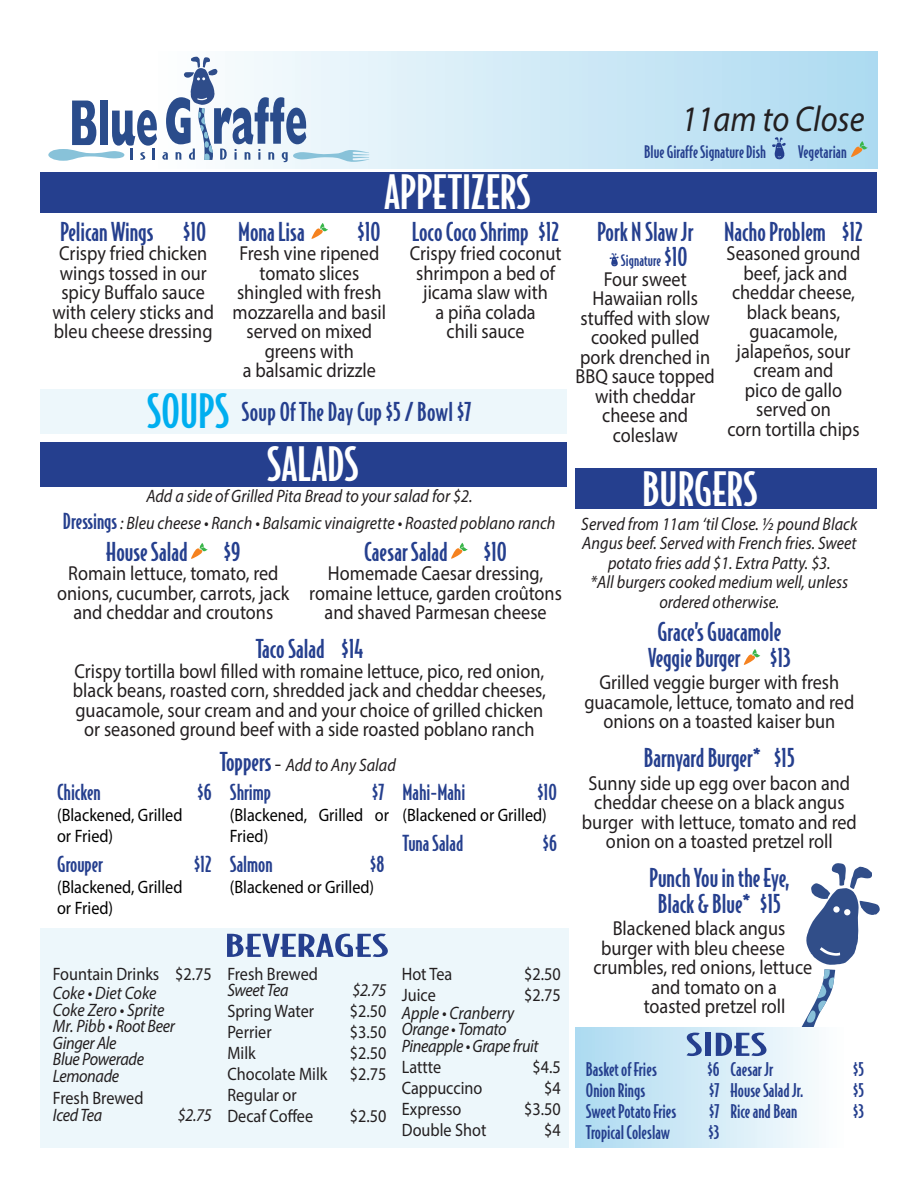
<style>
.page{position:relative;width:918px;height:1188px;background:#fff}
.page>*{position:absolute;margin:0;border:0;box-sizing:border-box;transform-origin:0 0}
.t1{font:500 45px "Bodega Sans";color:#fff}
.t2{font:italic 36px "Myriad Pro";color:#231f20;scale:.9 1}
.t3{font:500 30px "Bodega Sans";color:#253f8e;scale:1.75 1}
.t4{font:500 24.75px/25.5px "Bodega Sans";color:#253f8e;text-align:center}
.t5{font:500 21px "Bodega Sans";color:#253f8e}
.t6{font:20.25px/19.5px "Myriad Pro";color:#231f20;text-align:center;scale:.9 1}
.t7{font:italic 18px/19.5px "Myriad Pro";color:#231f20;text-align:center;scale:.9 1}
.t8{font:18px/21px "Myriad Pro";color:#231f20;scale:.9 1}
.t9{font:italic 18px/16.5px "Myriad Pro";letter-spacing:-.02em;color:#231f20;scale:.9 1}
.t10{font:18px/21px "Myriad Pro";color:#000;scale:.9 1}
.t11{font:500 18px "Bodega Sans";color:#253f8e}
.t12{font:italic 18px "Myriad Pro";letter-spacing:-.025em;color:#231f20;scale:.9 1}
.t13{font:500 16.5px "Bodega Sans";letter-spacing:.005em;color:#253f8e}
.t14{font:500 15px "Bodega Sans";letter-spacing:.005em;color:#253f8e}
.s1{font-size:45px;color:#00aeef}
.s2{font-family:"Bodega Sans";font-weight:500;font-style:normal;font-size:21px;color:#253f8e}
.s3{font-family:"Bodega Sans";font-weight:500;font-style:normal;font-size:24.75px;color:#253f8e}
.s4{font-style:normal;font-size:21px}
.s5{font-size:24.75px}
</style>
<div class="page">
<svg style="left:801px;top:863px;width:79px;height:164px"></svg>
<div style="left:65px;top:51px;width:813px;height:118px;background:linear-gradient(to right,#fff,#addaf1)"></div>
<div style="left:40px;top:389px;width:527px;height:45px;background:#edf7fb"></div>
<div style="left:40px;top:928px;width:529px;height:220px;background:#edf7fb"></div>
<svg style="left:451px;top:543px;width:17px;height:16px"></svg>
<div style="left:40px;top:172px;width:837px;height:41px;background:#253f8e"></div>
<div style="left:40px;top:442px;width:527px;height:45px;background:#253f8e"></div>
<svg style="left:311px;top:223px;width:17px;height:16px"></svg>
<svg style="left:744px;top:649px;width:16px;height:16px"></svg>
<div style="left:576px;top:468px;width:301px;height:40px;background:#253f8e"></div>
<svg style="left:48px;top:57px;width:321px;height:105px"></svg>
<div style="left:576px;top:1027px;width:302px;height:121px;background:linear-gradient(to right,#addaf1,#fff)"></div>
<svg style="left:772px;top:137px;width:14px;height:23px"></svg>
<svg style="left:851px;top:141px;width:16px;height:17px"></svg>
<svg style="left:191px;top:543px;width:16px;height:16px"></svg>
<svg style="left:610px;top:253px;width:9px;height:14px"></svg>
<p class="t4" style="left:60px;top:218px;width:148px">Pelican Wings $10</p>
<p class="t6" style="left:52px;top:243px;width:181px">Crispy fried chicken wings tossed in our spicy Buffalo sauce with celery sticks and bleu cheese dressing</p>
<h1 class="t1" style="left:385px;top:165px;width:148px">APPETIZERS</h1>
<p class="t4" style="left:238px;top:218px;width:68px">Mona Lisa</p>
<p class="t4" style="left:358px;top:218px;width:25px">$10</p>
<p class="t6" style="left:233px;top:243px;width:172px">Fresh vine ripened tomato slices shingled with fresh mozzarella and basil served on mixed greens with<br>a balsamic drizzle</p>
<p class="t4" style="left:412px;top:218px;width:149px">Loco Coco Shrimp $12</p>
<p class="t6" style="left:410px;top:243px;width:170px">Crispy fried coconut shrimpon a bed of jicama slaw with<br>a piña colada<br>chili sauce</p>
<p class="t4" style="left:147px;top:398px;width:326px"><span class="s1">SOUPS</span> Soup Of The Day Cup $5 / Bowl $7</p>
<h1 class="t1" style="left:267px;top:437px;width:94px">SALADS</h1>
<p class="t7" style="left:146px;top:486px;width:364px">Add a side of Grilled Pita Bread to your salad for $2.</p>
<p class="t7" style="left:63px;top:513px;width:549px"><span class="s2">Dressings</span> : Bleu cheese • Ranch • Balsamic vinaigrette • Roasted poblano ranch</p>
<p class="t4" style="left:106px;top:538px;width:83px">House Salad</p>
<p class="t4" style="left:224px;top:538px;width:18px">$9</p>
<p class="t6" style="left:57px;top:563px;width:260px">Romain lettuce, tomato, red onions, cucumber, carrots, jack and cheddar and croutons</p>
<p class="t4" style="left:364px;top:538px;width:85px">Caesar Salad</p>
<p class="t4" style="left:484px;top:538px;width:25px">$10</p>
<p class="t6" style="left:309px;top:563px;width:282px">Homemade Caesar dressing, romaine lettuce, garden croûtons and shaved Parmesan cheese</p>
<p class="t4" style="left:256px;top:636px;width:109px">Taco Salad $14</p>
<p class="t6" style="left:73px;top:661px;width:527px">Crispy tortilla bowl filled with romaine lettuce, pico, red onion, black beans, roasted corn, shredded jack and cheddar cheeses, guacamole, sour cream and and your choice of grilled chicken or seasoned ground beef with a side roasted poblano ranch</p>
<p class="t7" style="left:220px;top:755px;width:197px"><span class="s3">Toppers</span> <span class="s4">-</span> Add to Any Salad</p>
<p class="t5" style="left:57px;top:780px;width:45px">Chicken</p>
<p class="t5" style="left:198px;top:780px;width:16px">$6</p>
<p class="t10" style="left:57px;top:804px;width:141px">(Blackened, Grilled or Fried)</p>
<p class="t5" style="left:57px;top:852px;width:47px">Grouper</p>
<p class="t5" style="left:194px;top:852px;width:19px">$12</p>
<p class="t10" style="left:57px;top:876px;width:141px">(Blackened, Grilled or Fried)</p>
<p class="t8" style="left:53px;top:963px;width:178px">Fountain Drinks $2.75</p>
<p class="t9" style="left:53px;top:984px;width:137px">Coke • Diet Coke<br>Coke Zero • Sprite<br>Mr. Pibb • Root Beer<br>Ginger Ale<br>Blue Powerade<br>Lemonade</p>
<p class="t8" style="left:53px;top:1087px;width:102px">Fresh Brewed</p>
<p class="t7" style="left:53px;top:1104px;width:57px">Iced Tea</p>
<p class="t7" style="left:178px;top:1104px;width:39px">$2.75</p>
<p class="t5" style="left:230px;top:780px;width:43px">Shrimp</p>
<p class="t5" style="left:372px;top:780px;width:14px">$7</p>
<p class="t10" style="left:230px;top:804px;width:178px">(Blackened, Grilled or<br>Fried)</p>
<p class="t5" style="left:230px;top:852px;width:44px">Salmon</p>
<p class="t5" style="left:370px;top:852px;width:16px">$8</p>
<p class="t10" style="left:230px;top:876px;width:162px">(Blackened or Grilled)</p>
<p class="t5" style="left:403px;top:780px;width:64px">Mahi-Mahi</p>
<p class="t5" style="left:537px;top:780px;width:21px">$10</p>
<p class="t10" style="left:403px;top:804px;width:162px">(Blackened or Grilled)</p>
<p class="t5" style="left:403px;top:831px;width:62px">Tuna Salad</p>
<p class="t5" style="left:543px;top:831px;width:16px">$6</p>
<h3 class="t3" style="left:225px;top:928px;width:95px">BEVERAGES</h3>
<p class="t8" style="left:227px;top:963px;width:102px">Fresh Brewed</p>
<p class="t12" style="left:227px;top:979px;width:70px">Sweet Tea</p>
<p class="t7" style="left:352px;top:980px;width:39px">$2.75</p>
<p class="t8" style="left:227px;top:1000px;width:98px">Spring Water</p>
<p class="t8" style="left:350px;top:1000px;width:42px">$2.50</p>
<p class="t8" style="left:227px;top:1021px;width:51px">Perrier</p>
<p class="t8" style="left:350px;top:1021px;width:42px">$3.50</p>
<p class="t8" style="left:227px;top:1042px;width:33px">Milk</p>
<p class="t8" style="left:227px;top:1042px;width:178px;text-indent:122px">$2.50<br>Chocolate Milk $2.75<br>Regular or<br>Decaf Coffee</p>
<p class="t8" style="left:350px;top:1105px;width:42px">$2.50</p>
<p class="t8" style="left:402px;top:963px;width:58px">Hot Tea</p>
<p class="t8" style="left:524px;top:963px;width:42px">$2.50</p>
<p class="t8" style="left:402px;top:984px;width:39px">Juice</p>
<p class="t8" style="left:524px;top:984px;width:42px">$2.75</p>
<p class="t9" style="left:402px;top:1004px;width:154px">Apple • Cranberry<br>Orange • Tomato<br>Pineapple • Grape fruit</p>
<p class="t8" style="left:402px;top:1056px;width:45px">Lattte</p>
<p class="t8" style="left:533px;top:1056px;width:33px">$4.5</p>
<p class="t8" style="left:402px;top:1077px;width:91px">Cappuccino</p>
<p class="t8" style="left:544px;top:1077px;width:20px">$4</p>
<p class="t8" style="left:402px;top:1098px;width:68px">Expresso</p>
<p class="t8" style="left:524px;top:1098px;width:42px">$3.50</p>
<p class="t8" style="left:402px;top:1119px;width:95px">Double Shot</p>
<p class="t8" style="left:544px;top:1119px;width:20px">$4</p>
<h2 class="t2" style="left:682px;top:97px;width:205px">11am to Close</h2>
<p class="t13" style="left:644px;top:142px;width:123px">Blue Giraffe Signature Dish</p>
<p class="t13" style="left:798px;top:141px;width:50px">Vegetarian</p>
<p class="t4" style="left:597px;top:218px;width:98px">Pork N Slaw Jr</p>
<p class="t14" style="left:621px;top:252px;width:68px">Signature <span class="s5">$10</span></p>
<p class="t6" style="left:576px;top:269px;width:156px">Four sweet<br>Hawaiian rolls stuffed with slow cooked pulled pork drenched in<br>BBQ sauce topped with cheddar cheese and coleslaw</p>
<p class="t4" style="left:724px;top:218px;width:140px">Nacho Problem $12</p>
<p class="t6" style="left:727px;top:243px;width:150px">Seasoned ground beef, jack and cheddar cheese, black beans, guacamole, jalapeños, sour cream and<br>pico de gallo served on<br>corn tortilla chips</p>
<h1 class="t1" style="left:642px;top:462px;width:117px">BURGERS</h1>
<p class="t7" style="left:581px;top:514px;width:308px">Served from 11am ‘til Close. ½ pound Black Angus beef. Served with French fries. Sweet potato fries add $1. Extra Patty. $3.<br>*All burgers cooked medium well, unless ordered otherwise.</p>
<p class="t4" style="left:648px;top:619px;width:144px">Grace’s Guacamole<br>Veggie Burger $13</p>
<p class="t6" style="left:584px;top:673px;width:302px">Grilled veggie burger with fresh guacamole, lettuce, tomato and red onions on a toasted kaiser bun</p>
<p class="t4" style="left:644px;top:745px;width:152px">Barnyard Burger* $15</p>
<p class="t6" style="left:582px;top:773px;width:307px">Sunny side up egg over bacon and cheddar cheese on a black angus burger with lettuce, tomato and red onion on a toasted pretzel roll</p>
<p class="t4" style="left:649px;top:865px;width:142px">Punch You in the Eye,<br>Black &amp; Blue* $15</p>
<p class="t6" style="left:613px;top:919px;width:193px">Blackened black angus</p>
<p class="t6" style="left:601px;top:938px;width:206px">burger with bleu cheese</p>
<p class="t6" style="left:593px;top:958px;width:245px">crumbles, red onions, lettuce</p>
<p class="t6" style="left:651px;top:977px;width:141px">and tomato on a</p>
<p class="t6" style="left:644px;top:997px;width:159px">toasted pretzel roll</p>
<h3 class="t3" style="left:686px;top:1027px;width:48px">SIDES</h3>
<p class="t11" style="left:586px;top:1059px;width:72px">Basket of Fries</p>
<p class="t11" style="left:707px;top:1059px;width:14px">$6</p>
<p class="t11" style="left:586px;top:1080px;width:61px">Onion Rings</p>
<p class="t11" style="left:709px;top:1080px;width:12px">$7</p>
<p class="t11" style="left:586px;top:1101px;width:92px">Sweet Potato Fries</p>
<p class="t11" style="left:709px;top:1101px;width:12px">$7</p>
<p class="t11" style="left:586px;top:1122px;width:86px">Tropical Coleslaw</p>
<p class="t11" style="left:709px;top:1122px;width:12px">$3</p>
<p class="t11" style="left:731px;top:1059px;width:44px">Caesar Jr</p>
<p class="t11" style="left:853px;top:1059px;width:12px">$5</p>
<p class="t11" style="left:731px;top:1080px;width:74px">House Salad Jr.</p>
<p class="t11" style="left:853px;top:1080px;width:12px">$5</p>
<p class="t11" style="left:731px;top:1101px;width:68px">Rice and Bean</p>
<p class="t11" style="left:853px;top:1101px;width:12px">$3</p>
</div>
